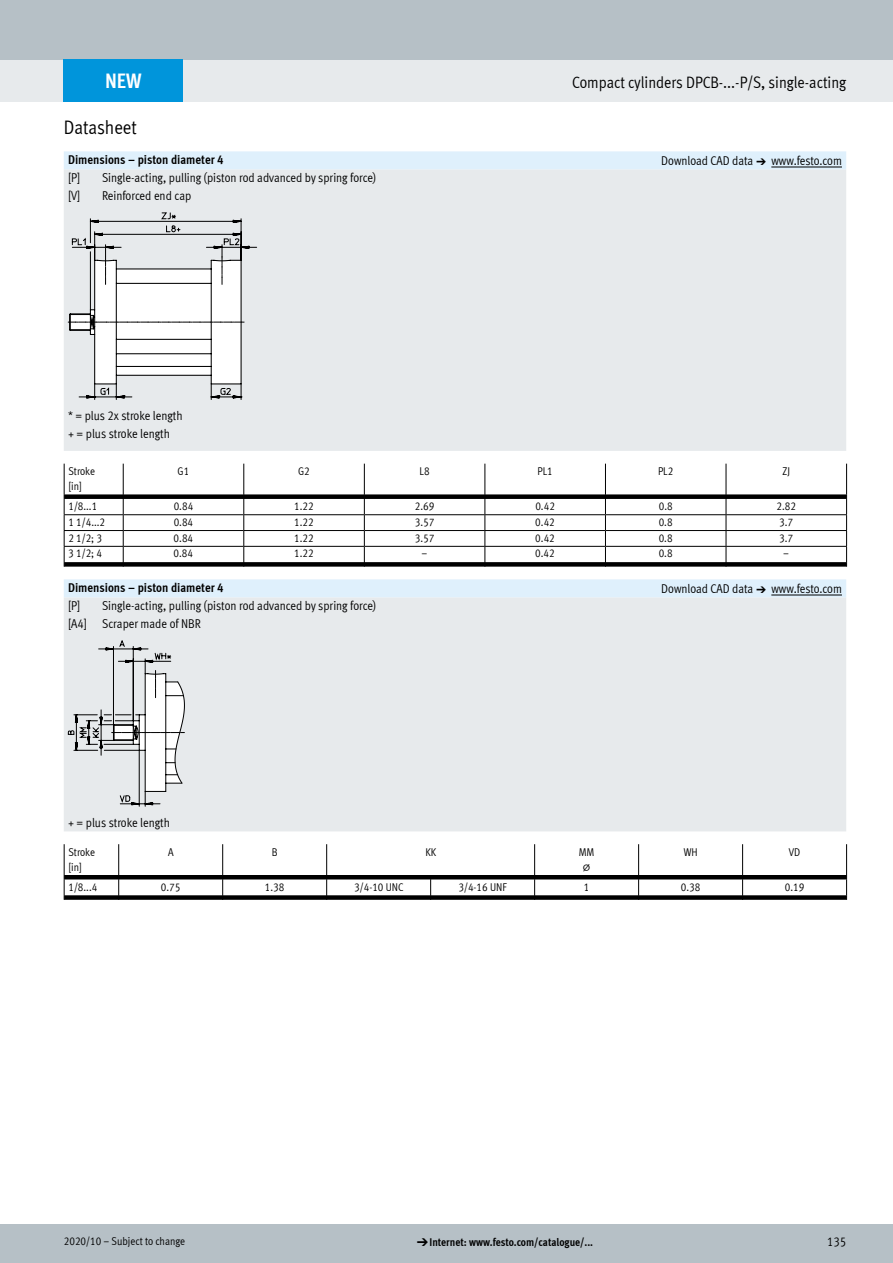
<style>
.page{position:relative;width:893px;height:1263px;background:#fff}
.page>*{position:absolute;margin:0;border:0;box-sizing:border-box;transform-origin:0 0}
.t1{font:700 21px "Meta Cond LF";color:#fff}
.t2{font:19.5px "Meta Cond LF";color:#000}
.t3{font:16.5px "Meta Cond LF";color:#000}
.t4{font:12.75px/18px "Meta Cond LF";color:#000}
.t5{font:700 12.75px "Meta Cond LF";color:#000}
.t6{font:11.25px/15px "Meta Cond LF";color:#000}
.t7{font:700 11.25px "Meta Cond LF";color:#000}
.t8{font:11.25px "Meto Pict 182";color:#000}
.s1{font-family:"Meto Pict 182"}
.s2{font-family:"Meto Pict 182";font-weight:400}
</style>
<div class="page">
<div style="left:0;top:1225px;width:893px;height:38px;background:#b6c0c6"></div>
<div style="left:0;top:60px;width:893px;height:42px;background:#e7eaec"></div>
<div style="left:0;top:0;width:893px;height:60px;background:#b6c0c6"></div>
<svg style="left:64px;top:151px;width:782px;height:19px"></svg>
<div style="left:64px;top:170px;width:782px;height:281px;background:#e7eaec"></div>
<hr style="left:771px;top:167px;width:71px;height:1px;background:#000">
<svg style="left:68px;top:212px;width:189px;height:188px"></svg>
<svg style="left:65px;top:494px;width:781px;height:73px"></svg>
<hr style="left:64px;top:514px;width:59px;height:1px;background:#000">
<hr style="left:123px;top:514px;width:121px;height:1px;background:#000">
<hr style="left:244px;top:514px;width:120px;height:1px;background:#000">
<hr style="left:364px;top:514px;width:121px;height:1px;background:#000">
<hr style="left:485px;top:514px;width:120px;height:1px;background:#000">
<hr style="left:605px;top:514px;width:121px;height:1px;background:#000">
<hr style="left:726px;top:514px;width:121px;height:1px;background:#000">
<hr style="left:64px;top:530px;width:59px;height:1px;background:#000">
<hr style="left:123px;top:530px;width:121px;height:1px;background:#000">
<hr style="left:244px;top:530px;width:120px;height:1px;background:#000">
<hr style="left:364px;top:530px;width:121px;height:1px;background:#000">
<hr style="left:485px;top:530px;width:120px;height:1px;background:#000">
<hr style="left:605px;top:530px;width:121px;height:1px;background:#000">
<hr style="left:726px;top:530px;width:121px;height:1px;background:#000">
<hr style="left:64px;top:546px;width:59px;height:1px;background:#000">
<hr style="left:123px;top:546px;width:121px;height:1px;background:#000">
<hr style="left:244px;top:546px;width:120px;height:1px;background:#000">
<hr style="left:364px;top:546px;width:121px;height:1px;background:#000">
<hr style="left:485px;top:546px;width:120px;height:1px;background:#000">
<hr style="left:605px;top:546px;width:121px;height:1px;background:#000">
<hr style="left:726px;top:546px;width:121px;height:1px;background:#000">
<hr style="left:64px;top:464px;width:1px;height:30px;background:#000">
<hr style="left:123px;top:464px;width:1px;height:30px;background:#000">
<hr style="left:243px;top:464px;width:1px;height:30px;background:#000">
<hr style="left:364px;top:464px;width:1px;height:30px;background:#000">
<hr style="left:484px;top:464px;width:1px;height:30px;background:#000">
<hr style="left:605px;top:464px;width:1px;height:30px;background:#000">
<hr style="left:726px;top:464px;width:1px;height:30px;background:#000">
<hr style="left:846px;top:464px;width:1px;height:30px;background:#000">
<svg style="left:64px;top:494px;width:1px;height:73px"></svg>
<svg style="left:123px;top:494px;width:1px;height:73px"></svg>
<svg style="left:243px;top:494px;width:1px;height:73px"></svg>
<svg style="left:364px;top:494px;width:1px;height:73px"></svg>
<svg style="left:484px;top:494px;width:1px;height:73px"></svg>
<svg style="left:605px;top:494px;width:1px;height:73px"></svg>
<svg style="left:726px;top:494px;width:1px;height:73px"></svg>
<svg style="left:846px;top:494px;width:1px;height:73px"></svg>
<div style="left:64px;top:579px;width:782px;height:18px;background:#dff0fc"></div>
<div style="left:64px;top:597px;width:782px;height:234px;background:#e7eaec"></div>
<hr style="left:771px;top:595px;width:71px;height:1px;background:#000">
<svg style="left:68px;top:641px;width:117px;height:165px"></svg>
<hr style="left:64px;top:844px;width:1px;height:31px;background:#000">
<hr style="left:118px;top:844px;width:1px;height:31px;background:#000">
<hr style="left:222px;top:844px;width:1px;height:31px;background:#000">
<hr style="left:326px;top:844px;width:1px;height:31px;background:#000">
<hr style="left:534px;top:844px;width:1px;height:31px;background:#000">
<hr style="left:638px;top:844px;width:1px;height:31px;background:#000">
<hr style="left:742px;top:844px;width:1px;height:31px;background:#000">
<hr style="left:846px;top:844px;width:1px;height:31px;background:#000">
<svg style="left:64px;top:875px;width:783px;height:25px"></svg>
<div style="left:64px;top:60px;width:119px;height:42px;background:#0095db"></div>
<h1 class="t1" style="left:105px;top:67px;width:38px">NEW</h1>
<p class="t3" style="left:572px;top:72px;width:275px">Compact cylinders DPCB-...-P/S, single-acting</p>
<h2 class="t2" style="left:64px;top:116px;width:75px">Datasheet</h2>
<p class="t5" style="left:68px;top:151px;width:157px">Dimensions – piston diameter 4</p>
<p class="t4" style="left:661px;top:151px;width:182px">Download CAD data <span class="s1">a</span> www.festo.com</p>
<p class="t4" style="left:68px;top:168px;width:14px">[P]</p>
<p class="t4" style="left:102px;top:168px;width:276px">Single-acting, pulling (piston rod advanced by spring force)</p>
<p class="t4" style="left:68px;top:186px;width:14px">[V]</p>
<p class="t4" style="left:102px;top:186px;width:91px">Reinforced end cap</p>
<p class="t4" style="left:68px;top:407px;width:116px">* = plus 2x stroke length + = plus stroke length</p>
<p class="t6" style="left:68px;top:463px;width:28px">Stroke [in]</p>
<p class="t6" style="left:178px;top:463px;width:13px">G1</p>
<p class="t6" style="left:298px;top:463px;width:13px">G2</p>
<p class="t6" style="left:420px;top:463px;width:12px">L8</p>
<p class="t6" style="left:537px;top:463px;width:17px">PL1</p>
<p class="t6" style="left:658px;top:463px;width:17px">PL2</p>
<p class="t6" style="left:782px;top:463px;width:9px">ZJ</p>
<p class="t6" style="left:68px;top:498px;width:30px">1/8...1</p>
<p class="t6" style="left:174px;top:498px;width:21px">0.84</p>
<p class="t6" style="left:294px;top:498px;width:21px">1.22</p>
<p class="t6" style="left:415px;top:498px;width:21px">2.69</p>
<p class="t6" style="left:535px;top:498px;width:21px">0.42</p>
<p class="t6" style="left:659px;top:498px;width:15px">0.8</p>
<p class="t6" style="left:776px;top:498px;width:21px">2.82</p>
<p class="t6" style="left:68px;top:514px;width:38px">1 1/4...2</p>
<p class="t6" style="left:174px;top:514px;width:21px">0.84</p>
<p class="t6" style="left:294px;top:514px;width:21px">1.22</p>
<p class="t6" style="left:415px;top:514px;width:21px">3.57</p>
<p class="t6" style="left:535px;top:514px;width:21px">0.42</p>
<p class="t6" style="left:659px;top:514px;width:15px">0.8</p>
<p class="t6" style="left:779px;top:514px;width:15px">3.7</p>
<p class="t6" style="left:68px;top:530px;width:35px">2 1/2; 3</p>
<p class="t6" style="left:174px;top:530px;width:21px">0.84</p>
<p class="t6" style="left:294px;top:530px;width:21px">1.22</p>
<p class="t6" style="left:415px;top:530px;width:21px">3.57</p>
<p class="t6" style="left:535px;top:530px;width:21px">0.42</p>
<p class="t6" style="left:659px;top:530px;width:15px">0.8</p>
<p class="t6" style="left:779px;top:530px;width:15px">3.7</p>
<p class="t6" style="left:68px;top:546px;width:35px">3 1/2; 4</p>
<p class="t6" style="left:174px;top:546px;width:21px">0.84</p>
<p class="t6" style="left:294px;top:546px;width:21px">1.22</p>
<p class="t6" style="left:422px;top:546px;width:7px">–</p>
<p class="t6" style="left:535px;top:546px;width:21px">0.42</p>
<p class="t6" style="left:659px;top:546px;width:15px">0.8</p>
<p class="t6" style="left:783px;top:546px;width:7px">–</p>
<p class="t5" style="left:68px;top:579px;width:157px">Dimensions – piston diameter 4</p>
<p class="t4" style="left:661px;top:579px;width:182px">Download CAD data <span class="s1">a</span> www.festo.com</p>
<p class="t4" style="left:68px;top:596px;width:14px">[P]</p>
<p class="t4" style="left:68px;top:596px;width:310px;text-indent:34px">Single-acting, pulling (piston rod advanced by spring force) [A4] Scraper made of NBR</p>
<p class="t4" style="left:68px;top:813px;width:103px">+ = plus stroke length</p>
<p class="t6" style="left:68px;top:844px;width:28px">Stroke [in]</p>
<p class="t6" style="left:168px;top:844px;width:7px">A</p>
<p class="t6" style="left:272px;top:844px;width:7px">B</p>
<p class="t6" style="left:425px;top:844px;width:12px">KK</p>
<p class="t6" style="left:579px;top:844px;width:17px">MM</p>
<p class="t8" style="left:583px;top:860px;width:8px">@</p>
<p class="t6" style="left:684px;top:844px;width:15px">WH</p>
<p class="t6" style="left:789px;top:844px;width:13px">VD</p>
<p class="t6" style="left:68px;top:879px;width:30px">1/8...4</p>
<p class="t6" style="left:161px;top:879px;width:21px">0.75</p>
<p class="t6" style="left:265px;top:879px;width:21px">1.38</p>
<p class="t6" style="left:354px;top:879px;width:51px">3/4-10 UNC</p>
<p class="t6" style="left:458px;top:879px;width:50px">3/4-16 UNF</p>
<p class="t6" style="left:584px;top:879px;width:7px">1</p>
<p class="t6" style="left:681px;top:879px;width:21px">0.38</p>
<p class="t6" style="left:785px;top:879px;width:21px">0.19</p>
<p class="t6" style="left:64px;top:1233px;width:123px">2020/10 – Subject to change</p>
<p class="t7" style="left:417px;top:1235px;width:178px"><span class="s2">d</span>Internet: www.festo.com/catalogue/...</p>
<p class="t4" style="left:827px;top:1232px;width:21px">135</p>
</div>
